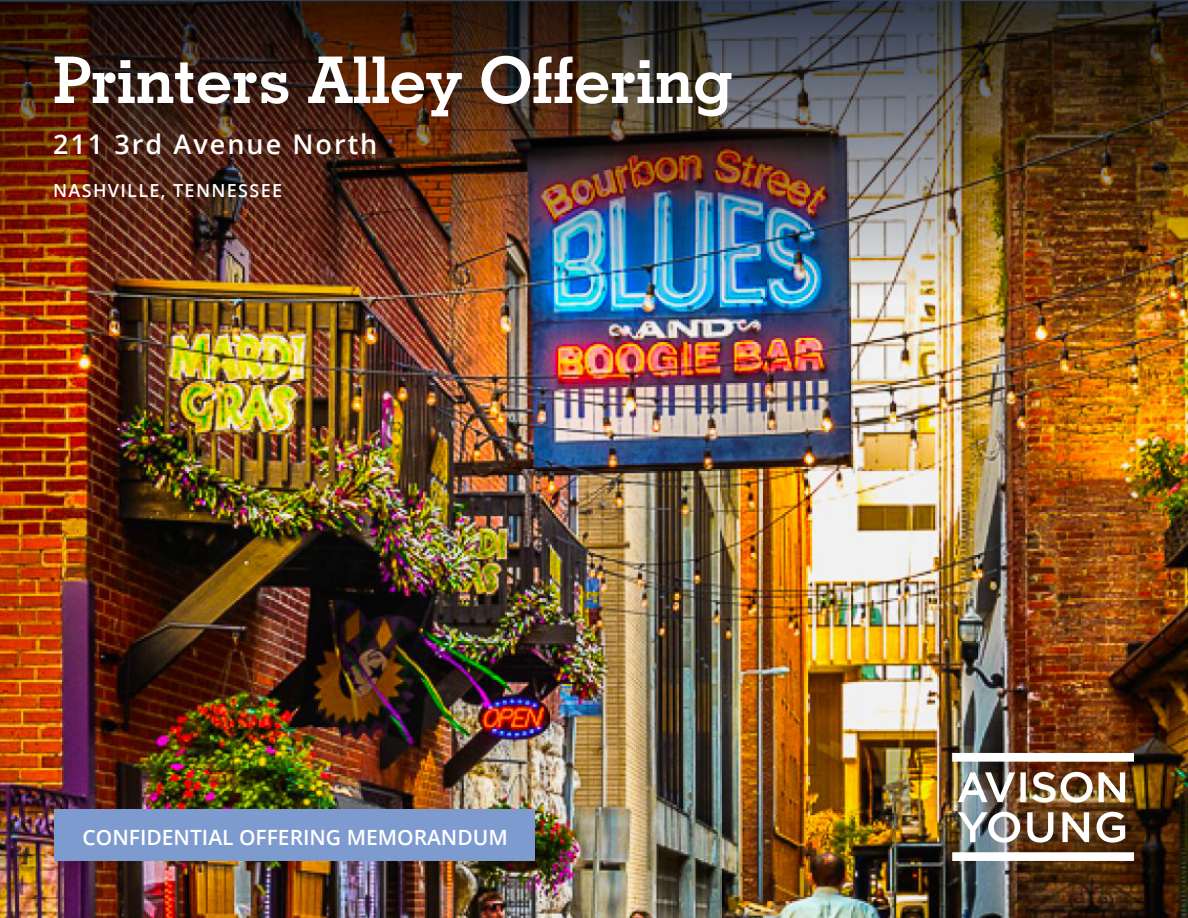
<style>
.page{position:relative;width:1188px;height:918px;background:#fff}
.page>*{position:absolute;margin:0;border:0;box-sizing:border-box;transform-origin:0 0}
.t1{font:700 64.5px "Geometric Slab 703 BT";color:#fff}
.t2{font:600 27px "Open Sans";letter-spacing:.075em;color:#fff}
.t3{font:600 21px "Open Sans";color:#fff}
.t4{font:600 18px "Open Sans";letter-spacing:.075em;color:#fff}
</style>
<div class="page">
<img style="left:0;top:298px;width:1188px;height:620px">
<img style="left:0;top:0;width:1188px;height:298px">
<div style="left:54px;top:809px;width:481px;height:52px;background:#7e9bd0"></div>
<svg style="left:952px;top:753px;width:182px;height:9px"></svg>
<svg style="left:952px;top:852px;width:182px;height:9px"></svg>
<img style="left:958px;top:772px;width:68px;height:30px">
<img style="left:1032px;top:772px;width:61px;height:31px">
<svg style="left:1099px;top:772px;width:26px;height:30px"></svg>
<img style="left:958px;top:812px;width:62px;height:31px">
<svg style="left:1027px;top:812px;width:26px;height:31px"></svg>
<svg style="left:1062px;top:812px;width:27px;height:30px"></svg>
<svg style="left:1097px;top:812px;width:28px;height:31px"></svg>
<p class="t1" style="left:53px;top:41px;width:682px">Printers Alley Offering</p>
<p class="t2" style="left:53px;top:126px;width:326px">211 3rd Avenue North</p>
<p class="t4" style="left:53px;top:178px;width:231px">NASHVILLE, TENNESSEE</p>
<p class="t3" style="left:83px;top:823px;width:427px">CONFIDENTIAL OFFERING MEMORANDUM</p>
</div>
